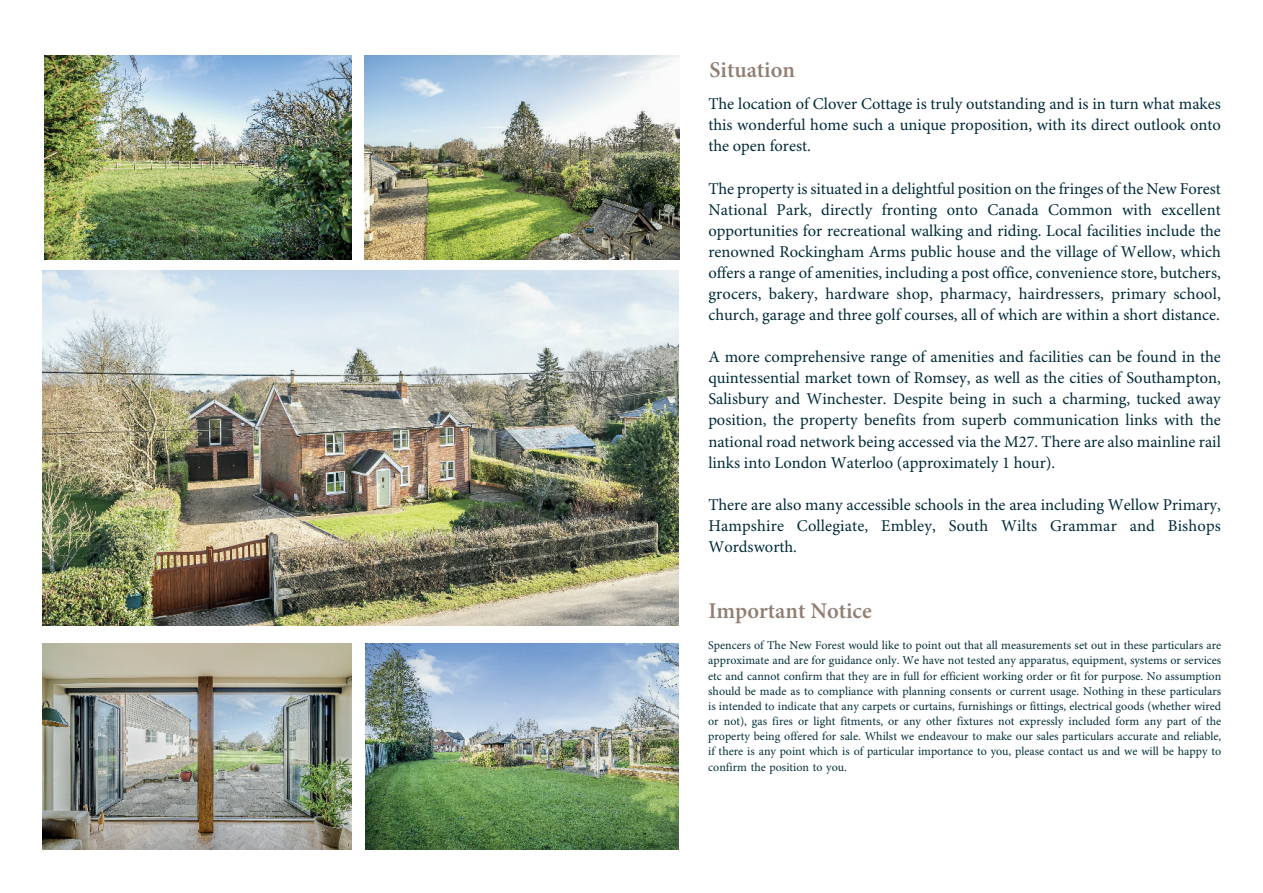
<style>
.page{position:relative;width:1263px;height:893px;background:#fff}
.page>*{position:absolute;margin:0;border:0;box-sizing:border-box;transform-origin:0 0}
.t1{font:600 22.5px "Minion Pro";color:#917e72}
.t2{font:16.5px/21.1px "Minion Pro";color:#002a39;text-align:justify}
.t3{font:12px/15.1px "Minion Pro";color:#042f3a;text-align:justify}
</style>
<div class="page">
<img style="left:43px;top:271px;width:636px;height:355px">
<img style="left:44px;top:55px;width:307px;height:205px">
<img style="left:365px;top:55px;width:314px;height:205px">
<img style="left:365px;top:643px;width:314px;height:206px">
<img style="left:42px;top:643px;width:309px;height:206px">
<h1 class="t1" style="left:709px;top:61px;width:87px">Situation</h1>
<p class="t2" style="left:708px;top:95px;width:514px">The location of Clover Cottage is truly outstanding and is in turn what makes this wonderful home such a unique proposition, with its direct outlook onto the open forest.</p>
<p class="t2" style="left:708px;top:179px;width:514px">The property is situated in a delightful position on the fringes of the New Forest National Park, directly fronting onto Canada Common with excellent opportunities for recreational walking and riding. Local facilities include the renowned Rockingham Arms public house and the village of Wellow, which offers a range of amenities, including a post office, convenience store, butchers, grocers, bakery, hardware shop, pharmacy, hairdressers, primary school, church, garage and three golf courses, all of which are within a short distance.</p>
<p class="t2" style="left:708px;top:348px;width:514px">A more comprehensive range of amenities and facilities can be found in the quintessential market town of Romsey, as well as the cities of Southampton, Salisbury and Winchester. Despite being in such a charming, tucked away position, the property benefits from superb communication links with the national road network being accessed via the M27. There are also mainline rail links into London Waterloo (approximately 1 hour).</p>
<p class="t2" style="left:708px;top:495px;width:514px">There are also many accessible schools in the area including Wellow Primary, Hampshire Collegiate, Embley, South Wilts Grammar and Bishops Wordsworth.</p>
<h1 class="t1" style="left:708px;top:602px;width:165px">Important Notice</h1>
<p class="t3" style="left:708px;top:639px;width:515px">Spencers of The New Forest would like to point out that all measurements set out in these particulars are approximate and are for guidance only. We have not tested any apparatus, equipment, systems or services etc and cannot confirm that they are in full for efficient working order or fit for purpose. No assumption should be made as to compliance with planning consents or current usage. Nothing in these particulars is intended to indicate that any carpets or curtains, furnishings or fittings, electrical goods (whether wired or not), gas fires or light fitments, or any other fixtures not expressly included form any part of the property being offered for sale. Whilst we endeavour to make our sales particulars accurate and reliable, if there is any point which is of particular importance to you, please contact us and we will be happy to confirm the position to you.</p>
</div>
